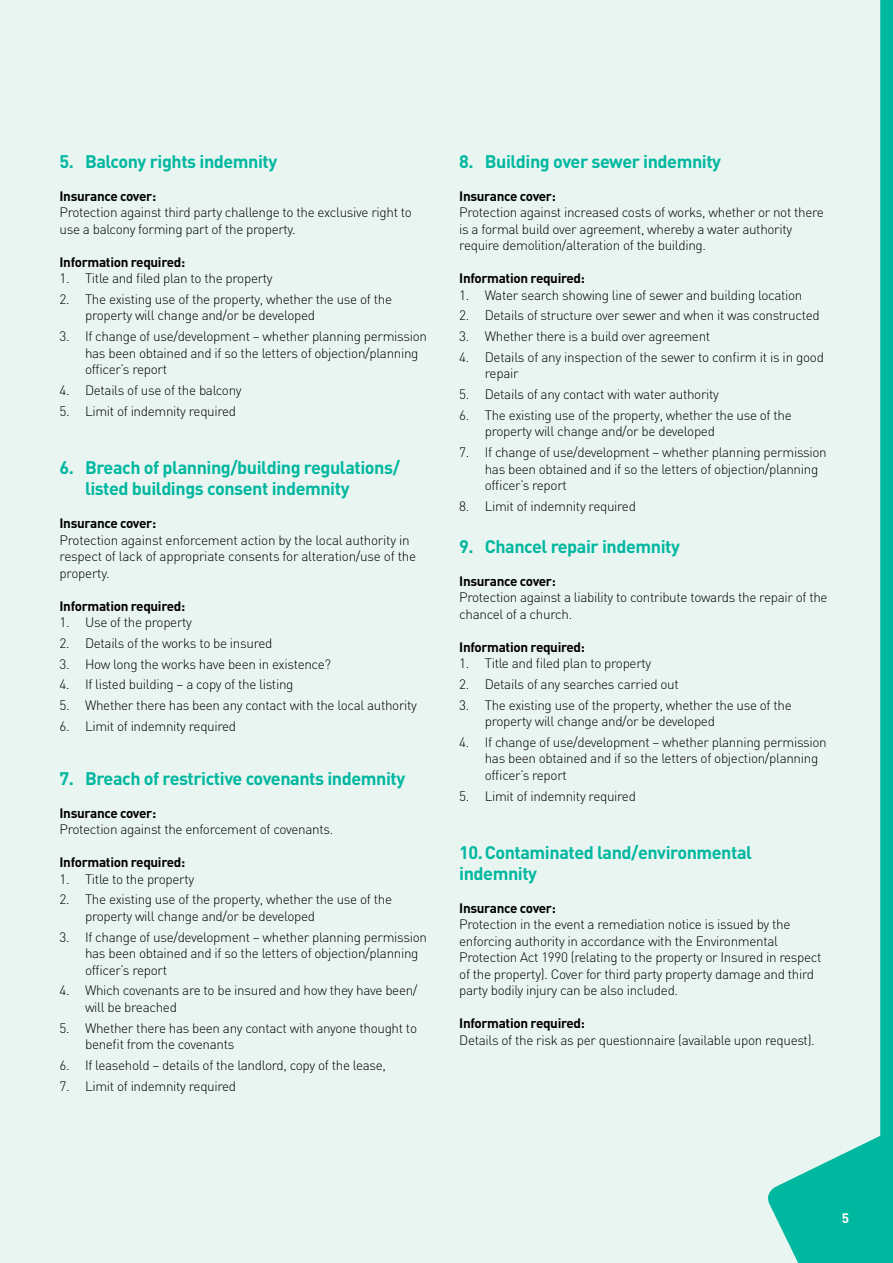
<style>
.page{position:relative;width:893px;height:1263px;background:#e9f5f1}
.page>*{position:absolute;margin:0;border:0;box-sizing:border-box;transform-origin:0 0}
.t1{font:700 18px/21px "DIN";letter-spacing:-.025em;color:#00b7a0}
.t2{font:300 13.5px/16.5px "DIN";letter-spacing:-.025em;color:#000}
.t3{font:700 13.5px "DIN";letter-spacing:-.025em;color:#000}
.t4{font:700 13.5px "DIN";color:#fff}
</style>
<div class="page">
<svg style="left:768px;top:0;width:125px;height:1263px"></svg>
<h1 class="t1" style="left:60px;top:150px;width:219px">5. Balcony rights indemnity</h1>
<p class="t3" style="left:60px;top:187px;width:98px">Insurance cover:</p>
<p class="t2" style="left:60px;top:204px;width:354px">Protection against third party challenge to the exclusive right to use a balcony forming part of the property.</p>
<p class="t3" style="left:60px;top:253px;width:127px">Information required:</p>
<p class="t2" style="left:60px;top:270px;width:215px">1. Title and filed plan to the property</p>
<p class="t2" style="left:85px;top:290px;width:309px;text-indent:-26px">2. The existing use of the property, whether the use of the property will change and/or be developed</p>
<p class="t2" style="left:85px;top:328px;width:344px;text-indent:-26px">3. If change of use/development – whether planning permission has been obtained and if so the letters of objection/planning officer’s report</p>
<p class="t2" style="left:60px;top:381px;width:184px">4. Details of use of the balcony</p>
<p class="t2" style="left:60px;top:402px;width:178px">5. Limit of indemnity required</p>
<h1 class="t1" style="left:85px;top:456px;width:316px;text-indent:-26px">6. Breach of planning/building regulations/ listed buildings consent indemnity</h1>
<p class="t3" style="left:60px;top:514px;width:98px">Insurance cover:</p>
<p class="t2" style="left:60px;top:531px;width:358px">Protection against enforcement action by the local authority in respect of lack of appropriate consents for alteration/use of the property.</p>
<p class="t3" style="left:60px;top:597px;width:127px">Information required:</p>
<p class="t2" style="left:60px;top:613px;width:134px">1. Use of the property</p>
<p class="t2" style="left:60px;top:634px;width:214px">2. Details of the works to be insured</p>
<p class="t2" style="left:60px;top:655px;width:273px">3. How long the works have been in existence?</p>
<p class="t2" style="left:60px;top:676px;width:235px">4. If listed building – a copy of the listing</p>
<p class="t2" style="left:60px;top:696px;width:359px">5. Whether there has been any contact with the local authority</p>
<p class="t2" style="left:60px;top:717px;width:178px">6. Limit of indemnity required</p>
<h1 class="t1" style="left:60px;top:767px;width:347px">7. Breach of restrictive covenants indemnity</h1>
<p class="t3" style="left:60px;top:804px;width:98px">Insurance cover:</p>
<p class="t2" style="left:60px;top:820px;width:275px">Protection against the enforcement of covenants.</p>
<p class="t3" style="left:60px;top:853px;width:127px">Information required:</p>
<p class="t2" style="left:60px;top:870px;width:136px">1. Title to the property</p>
<p class="t2" style="left:85px;top:891px;width:309px;text-indent:-26px">2. The existing use of the property, whether the use of the property will change and/or be developed</p>
<p class="t2" style="left:85px;top:928px;width:344px;text-indent:-26px">3. If change of use/development – whether planning permission has been obtained and if so the letters of objection/planning officer’s report</p>
<p class="t2" style="left:85px;top:982px;width:334px;text-indent:-26px">4. Which covenants are to be insured and how they have been/ will be breached</p>
<p class="t2" style="left:85px;top:1019px;width:334px;text-indent:-26px">5. Whether there has been any contact with anyone thought to benefit from the covenants</p>
<p class="t2" style="left:60px;top:1056px;width:328px">6. If leasehold – details of the landlord, copy of the lease,</p>
<p class="t2" style="left:60px;top:1077px;width:178px">7. Limit of indemnity required</p>
<h1 class="t1" style="left:459px;top:150px;width:263px">8. Building over sewer indemnity</h1>
<p class="t3" style="left:459px;top:187px;width:98px">Insurance cover:</p>
<p class="t2" style="left:459px;top:204px;width:366px">Protection against increased costs of works, whether or not there is a formal build over agreement, whereby a water authority require demolition/alteration of the building.</p>
<p class="t3" style="left:459px;top:269px;width:127px">Information required:</p>
<p class="t2" style="left:459px;top:286px;width:345px">1. Water search showing line of sewer and building location</p>
<p class="t2" style="left:459px;top:307px;width:362px">2. Details of structure over sewer and when it was constructed</p>
<p class="t2" style="left:459px;top:328px;width:253px">3. Whether there is a build over agreement</p>
<p class="t2" style="left:485px;top:348px;width:341px;text-indent:-26px">4. Details of any inspection of the sewer to confirm it is in good repair</p>
<p class="t2" style="left:459px;top:386px;width:261px">5. Details of any contact with water authority</p>
<p class="t2" style="left:485px;top:406px;width:309px;text-indent:-26px">6. The existing use of the property, whether the use of the property will change and/or be developed</p>
<p class="t2" style="left:485px;top:444px;width:344px;text-indent:-26px">7. If change of use/development – whether planning permission has been obtained and if so the letters of objection/planning officer’s report</p>
<p class="t2" style="left:459px;top:497px;width:178px">8. Limit of indemnity required</p>
<h1 class="t1" style="left:459px;top:535px;width:222px">9. Chancel repair indemnity</h1>
<p class="t3" style="left:459px;top:572px;width:98px">Insurance cover:</p>
<p class="t2" style="left:459px;top:588px;width:370px">Protection against a liability to contribute towards the repair of the chancel of a church.</p>
<p class="t3" style="left:459px;top:638px;width:127px">Information required:</p>
<p class="t2" style="left:459px;top:654px;width:194px">1. Title and filed plan to property</p>
<p class="t2" style="left:459px;top:675px;width:221px">2. Details of any searches carried out</p>
<p class="t2" style="left:485px;top:696px;width:309px;text-indent:-26px">3. The existing use of the property, whether the use of the property will change and/or be developed</p>
<p class="t2" style="left:485px;top:733px;width:344px;text-indent:-26px">4. If change of use/development – whether planning permission has been obtained and if so the letters of objection/planning officer’s report</p>
<p class="t2" style="left:459px;top:787px;width:178px">5. Limit of indemnity required</p>
<h1 class="t1" style="left:459px;top:841px;width:294px">10.Contaminated land/environmental indemnity</h1>
<p class="t3" style="left:459px;top:899px;width:98px">Insurance cover:</p>
<p class="t2" style="left:459px;top:916px;width:364px">Protection in the event a remediation notice is issued by the enforcing authority in accordance with the Environmental Protection Act 1990 (relating to the property or Insured in respect of the property). Cover for third party property damage and third party bodily injury can be also included.</p>
<p class="t3" style="left:459px;top:1014px;width:127px">Information required:</p>
<p class="t2" style="left:459px;top:1031px;width:357px">Details of the risk as per questionnaire (available upon request).</p>
<p class="t4" style="left:842px;top:1209px;width:9px">5</p>
</div>
